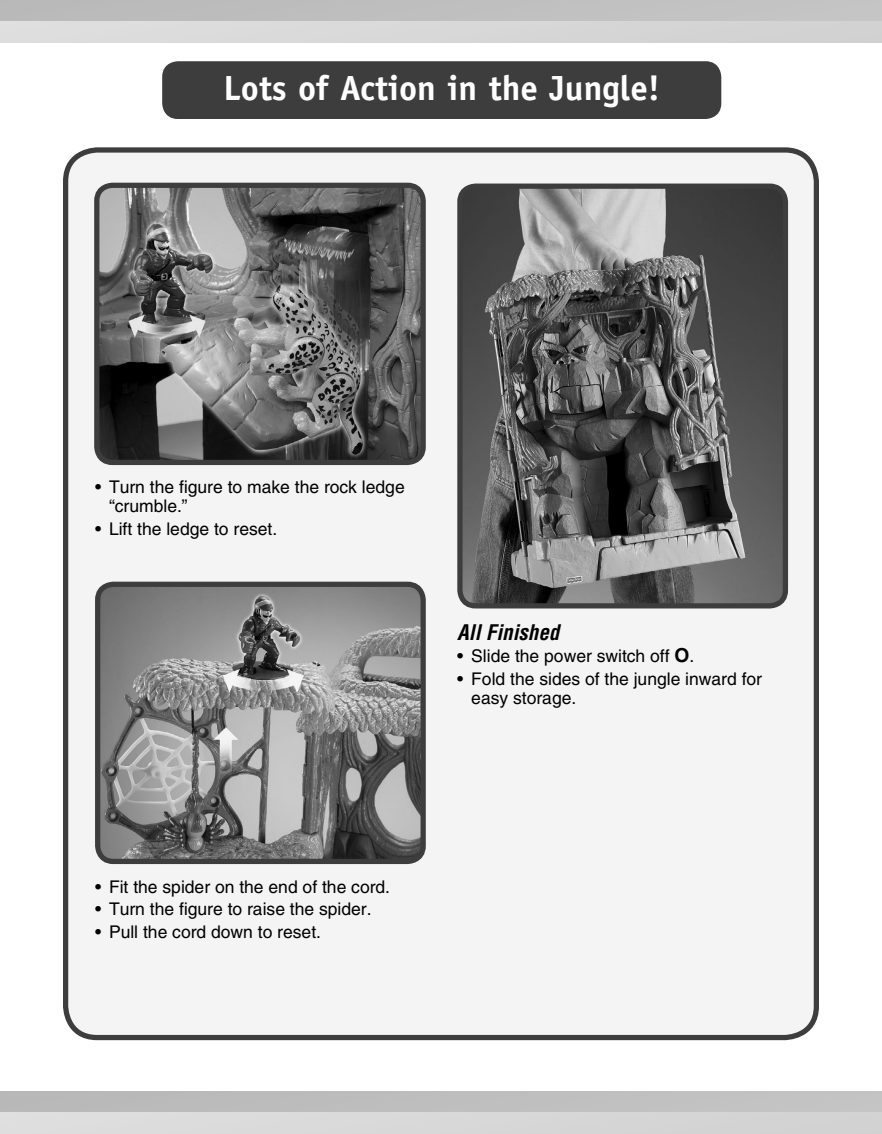
<style>
.page{position:relative;width:882px;height:1134px;background:#fff}
.page>*{position:absolute;margin:0;border:0;box-sizing:border-box;transform-origin:0 0}
.t1{font:700 35px "Officina Sans Std";color:#fff}
.t2{font:italic 700 condensed 21px "Helvetica LT Std";color:#000}
.t3{font:17.5px/19.2px "Helvetica LT Std";color:#000}
.s1{font-weight:700;font-size:19.25px}
</style>
<div class="page">
<div style="left:0;top:1091px;width:882px;height:22px;background:#bebebe"></div>
<div style="left:0;top:1113px;width:882px;height:21px;background:#d8d8d8"></div>
<div style="left:0;top:0;width:882px;height:22px;background:#bfbfbf"></div>
<div style="left:0;top:21px;width:882px;height:21px;background:#d8d8d8"></div>
<div style="left:66px;top:150px;width:750px;height:888px;background:#f4f4f4;border-radius:31px"></div>
<div style="left:63px;top:147px;width:756px;height:893px;border:5px solid #3d3d3d;border-radius:31px"></div>
<img style="left:460px;top:186px;width:325px;height:420px;border-radius:16px">
<div style="left:457px;top:184px;width:331px;height:424px;border:5px solid #3d3d3d;border-radius:16px"></div>
<img style="left:98px;top:584px;width:325px;height:277px;border-radius:16px">
<div style="left:95px;top:582px;width:331px;height:282px;border:5px solid #3d3d3d;border-radius:16px"></div>
<img style="left:97px;top:185px;width:326px;height:277px;border-radius:16px">
<div style="left:94px;top:183px;width:332px;height:282px;border:5px solid #3d3d3d;border-radius:16px"></div>
<div style="left:162px;top:61px;width:559px;height:58px;background:#3d3d3d;border-radius:16px"></div>
<h1 class="t1" style="left:223px;top:75px;width:438px">Lots of Action in the Jungle!</h1>
<p class="t3" style="left:109px;top:478px;width:297px;text-indent:-14px">• Turn the figure to make the rock ledge “crumble.”</p>
<p class="t3" style="left:95px;top:520px;width:184px">• Lift the ledge to reset.</p>
<p class="t2" style="left:457px;top:625px;width:104px">All Finished</p>
<p class="t3" style="left:457px;top:648px;width:239px">• Slide the power switch off <span class="s1">O</span>.</p>
<p class="t3" style="left:471px;top:671px;width:292px;text-indent:-14px">• Fold the sides of the jungle inward for easy storage.</p>
<p class="t3" style="left:95px;top:878px;width:297px">• Fit the spider on the end of the cord.</p>
<p class="t3" style="left:95px;top:901px;width:278px">• Turn the figure to raise the spider.</p>
<p class="t3" style="left:95px;top:924px;width:228px">• Pull the cord down to reset.</p>
</div>
